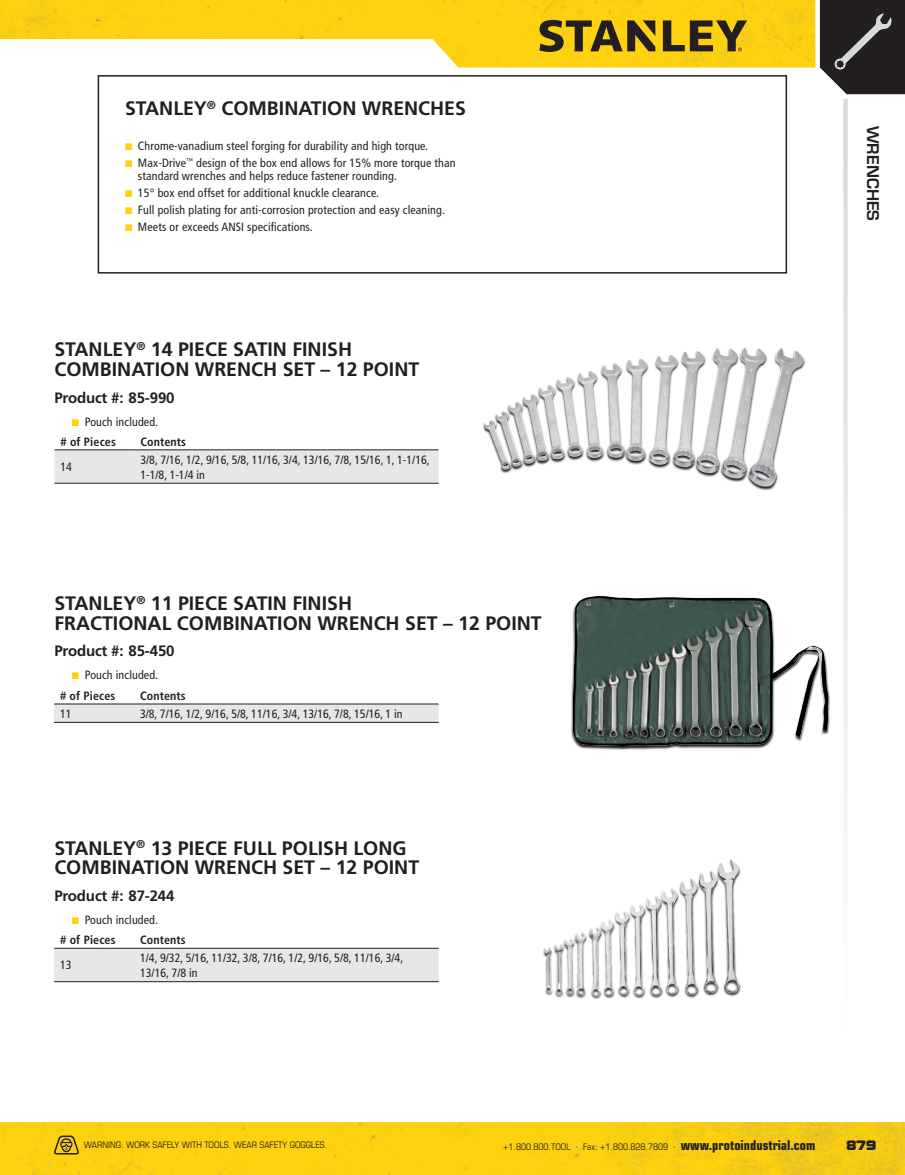
<style>
.page{position:relative;width:905px;height:1175px;background:#fff}
.page>*{position:absolute;margin:0;border:0;box-sizing:border-box;transform-origin:0 0}
.t1{font:700 19.5px/19.5px "Frutiger LT Std";color:#231f20}
.t2{font:600 15.75px "Eurostile LT Std";color:#231f20}
.t3{font:700 15px "Frutiger LT Std";letter-spacing:-.01em;color:#231f20}
.t4{font:14.25px "Bolt EF";color:#231f20}
.t5{font:condensed 12px/15px "AD7 B1+ZRUUWD+Frutiger LT Std";letter-spacing:.01em;color:#231f20}
.t6{font:700 condensed 12px "AD7 B3+ZRUUWD+Frutiger LT Std";letter-spacing:.01em;color:#231f20}
.t7{font:condensed 9px "Eurostile LT Std";color:#231f20}
.s1{color:#fed20e}
.s2{font-weight:700;font-size:13.5px}
</style>
<div class="page">
<img style="left:0;top:1122px;width:904px;height:52px">
<img style="left:0;top:0;width:815px;height:68px">
<svg style="left:843px;top:99px;width:4px;height:714px;fill:#e8e9ea"></svg>
<svg style="left:539px;top:20px;width:116px;height:32px;background:#8b7418"></svg>
<svg style="left:663px;top:20px;width:84px;height:31px;background:#947b17"></svg>
<svg style="left:54px;top:1134px;width:26px;height:21px"></svg>
<svg style="left:819px;top:0;width:85px;height:94px;background:#3a3637"></svg>
<div style="left:98px;top:75px;width:689px;height:198px;border:2px solid #231f20"></div>
<div style="left:54px;top:450px;width:384px;height:33px;background:#e6e7e9"></div>
<hr style="left:54px;top:449px;width:80px;height:1px;background:#231f20">
<hr style="left:134px;top:449px;width:304px;height:1px;background:#231f20">
<hr style="left:134px;top:483px;width:304px;height:1px;background:#231f20">
<hr style="left:54px;top:483px;width:80px;height:1px;background:#231f20">
<svg style="left:54px;top:704px;width:384px;height:18px;background:#dfe0e2"></svg>
<hr style="left:54px;top:703px;width:80px;height:1px;background:#231f20">
<hr style="left:134px;top:703px;width:304px;height:1px;background:#231f20">
<hr style="left:134px;top:722px;width:304px;height:1px;background:#231f20">
<hr style="left:54px;top:722px;width:80px;height:1px;background:#231f20">
<div style="left:54px;top:949px;width:384px;height:32px;background:#e6e7e9"></div>
<hr style="left:54px;top:948px;width:80px;height:1px;background:#231f20">
<hr style="left:134px;top:948px;width:304px;height:1px;background:#231f20">
<hr style="left:134px;top:981px;width:304px;height:1px;background:#231f20">
<hr style="left:54px;top:981px;width:80px;height:1px;background:#231f20">
<img style="left:483px;top:348px;width:322px;height:142px">
<img style="left:721px;top:348px;width:82px;height:138px">
<img style="left:571px;top:595px;width:259px;height:155px">
<img style="left:572px;top:596px;width:205px;height:150px">
<img style="left:777px;top:646px;width:51px;height:91px">
<img style="left:543px;top:867px;width:198px;height:132px">
<img style="left:717px;top:859px;width:22px;height:134px">
<img style="left:564px;top:927px;width:29px;height:68px">
<h1 class="t1" style="left:125px;top:99px;width:342px">STANLEY<sup>®</sup> COMBINATION WRENCHES</h1>
<p class="t5" style="left:125px;top:139px;width:304px"><span class="s1">■</span> Chrome-vanadium steel forging for durability and high torque.</p>
<p class="t5" style="left:138px;top:156px;width:319px;line-height:13.5px;text-indent:-13px"><span class="s1">■</span> Max-Drive<sup>™</sup> design of the box end allows for 15% more torque than standard wrenches and helps reduce fastener rounding.</p>
<p class="t5" style="left:125px;top:186px;width:255px"><span class="s1">■</span> 15° box end offset for additional knuckle clearance.</p>
<p class="t5" style="left:125px;top:202px;width:321px"><span class="s1">■</span> Full polish plating for anti-corrosion protection and easy cleaning.</p>
<p class="t5" style="left:125px;top:219px;width:189px"><span class="s1">■</span> Meets or exceeds ANSI specifications.</p>
<h1 class="t1" style="left:54px;top:340px;width:366px">STANLEY<sup>®</sup> 14 PIECE SATIN FINISH<br>COMBINATION WRENCH SET – 12 POINT</h1>
<p class="t3" style="left:54px;top:388px;width:122px">Product #: 85-990</p>
<p class="t5" style="left:72px;top:414px;width:88px"><span class="s1">■</span> Pouch included.</p>
<p class="t6" style="left:60px;top:434px;width:57px"># of Pieces</p>
<p class="t6" style="left:140px;top:434px;width:47px">Contents</p>
<p class="t5" style="left:60px;top:459px;width:13px">14</p>
<p class="t5" style="left:140px;top:452px;width:291px">3/8, 7/16, 1/2, 9/16, 5/8, 11/16, 3/4, 13/16, 7/8, 15/16, 1, 1-1/16,<br>1-1/8, 1-1/4 in</p>
<h1 class="t1" style="left:54px;top:594px;width:489px">STANLEY<sup>®</sup> 11 PIECE SATIN FINISH<br>FRACTIONAL COMBINATION WRENCH SET – 12 POINT</h1>
<p class="t3" style="left:54px;top:642px;width:122px">Product #: 85-450</p>
<p class="t5" style="left:72px;top:668px;width:88px"><span class="s1">■</span> Pouch included.</p>
<p class="t6" style="left:60px;top:688px;width:57px"># of Pieces</p>
<p class="t6" style="left:140px;top:688px;width:47px">Contents</p>
<p class="t5" style="left:60px;top:706px;width:13px">11</p>
<p class="t5" style="left:140px;top:706px;width:264px">3/8, 7/16, 1/2, 9/16, 5/8, 11/16, 3/4, 13/16, 7/8, 15/16, 1 in</p>
<h1 class="t1" style="left:54px;top:838px;width:366px">STANLEY<sup>®</sup> 13 PIECE FULL POLISH LONG<br>COMBINATION WRENCH SET – 12 POINT</h1>
<p class="t3" style="left:54px;top:886px;width:122px">Product #: 87-244</p>
<p class="t5" style="left:72px;top:912px;width:88px"><span class="s1">■</span> Pouch included.</p>
<p class="t6" style="left:60px;top:932px;width:57px"># of Pieces</p>
<p class="t6" style="left:140px;top:932px;width:47px">Contents</p>
<p class="t5" style="left:60px;top:958px;width:13px">13</p>
<p class="t5" style="left:140px;top:950px;width:265px">1/4, 9/32, 5/16, 11/32, 3/8, 7/16, 1/2, 9/16, 5/8, 11/16, 3/4,<br>13/16, 7/8 in</p>
<h2 class="t2" style="left:882px;top:126px;width:97px;rotate:90deg">WRENCHES</h2>
<p class="t7" style="left:84px;top:1139px;width:245px">WARNING: WORK SAFELY WITH TOOLS. WEAR SAFETY GOGGLES.</p>
<p class="t7" style="left:503px;top:1141px;width:314px">+1.800.800.TOOL · Fax: +1.800.828.7809 · <span class="s2">www.protoindustrial.com</span></p>
<p class="t4" style="left:846px;top:1137px;width:32px">879</p>
</div>
